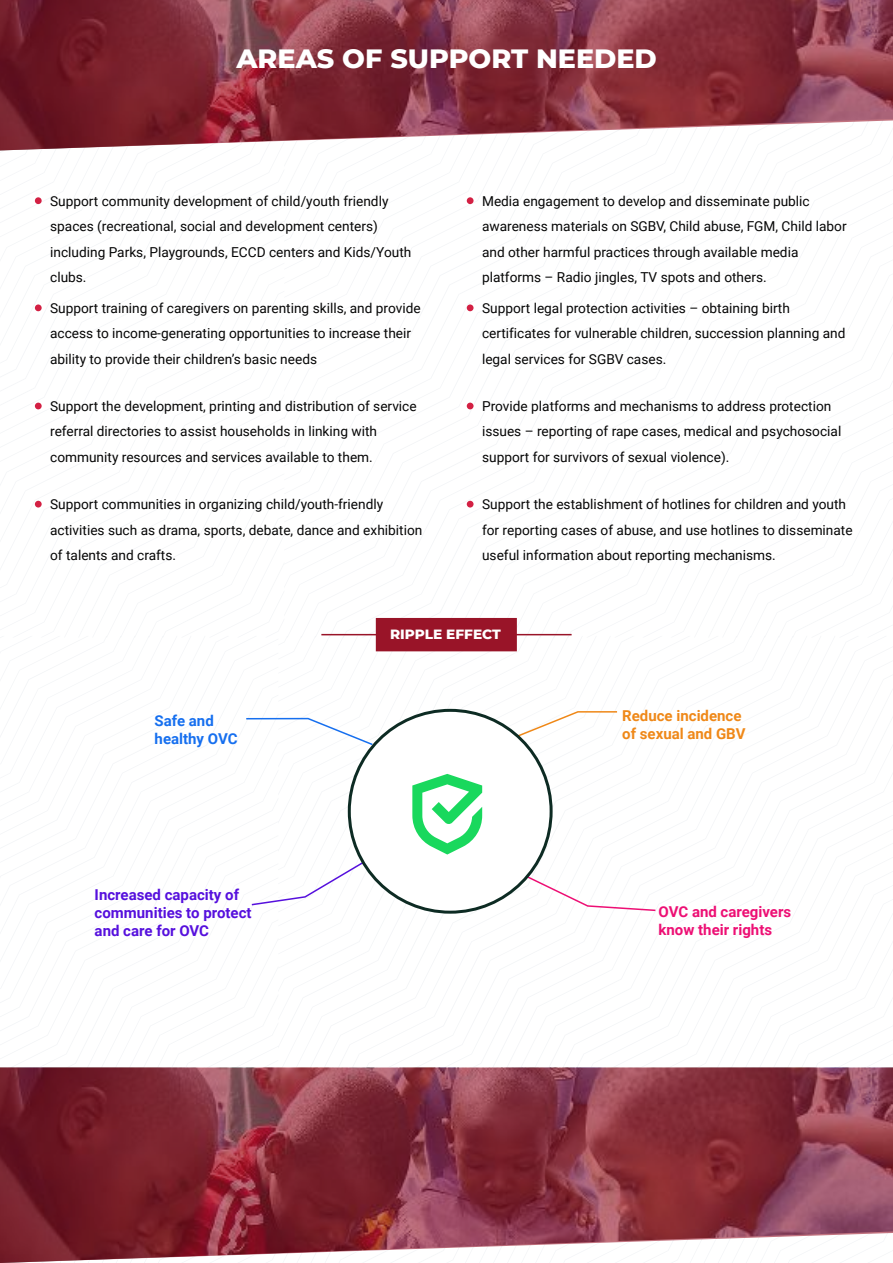
<style>
.page{position:relative;width:893px;height:1263px;background:#fff}
.page>*{position:absolute;margin:0;border:0;box-sizing:border-box;transform-origin:0 0}
.t1{font:800 27px "Montserrat";color:#fff}
.t2{font:700 15px/18px "Roboto";color:#5610dd}
.t3{font:700 15px/18px "Roboto";color:#ed0f74}
.t4{font:700 15px/18px "Roboto";color:#ef8818}
.t5{font:700 15px/18px "Roboto";color:#166fef}
.t6{font:13.65px/25.5px "Roboto";color:#050505}
.t7{font:800 13.65px "Montserrat";color:#fff}
</style>
<div class="page">
<svg style="left:0;top:0;width:893px;height:150px;background:#8f434f"></svg>
<svg style="left:321px;top:618px;width:251px;height:33px"></svg>
<div style="left:35px;top:197px;width:7px;height:7px;background:#d32043;border-radius:50%"></div>
<div style="left:35px;top:304px;width:7px;height:7px;background:#d32043;border-radius:50%"></div>
<div style="left:35px;top:403px;width:7px;height:6px;background:#d32043;border-radius:50%"></div>
<div style="left:35px;top:501px;width:7px;height:6px;background:#d32043;border-radius:50%"></div>
<div style="left:467px;top:197px;width:7px;height:7px;background:#d32043;border-radius:50%"></div>
<div style="left:467px;top:304px;width:7px;height:7px;background:#d32043;border-radius:50%"></div>
<div style="left:467px;top:403px;width:7px;height:6px;background:#d32043;border-radius:50%"></div>
<div style="left:467px;top:501px;width:7px;height:6px;background:#d32043;border-radius:50%"></div>
<svg style="left:246px;top:718px;width:127px;height:27px"></svg>
<svg style="left:513px;top:711px;width:104px;height:27px"></svg>
<svg style="left:525px;top:875px;width:130px;height:36px"></svg>
<svg style="left:252px;top:861px;width:113px;height:44px"></svg>
<div style="left:349px;top:710px;width:202px;height:202px;background:#fff;border-radius:50%"></div>
<svg style="left:412px;top:774px;width:70px;height:80px"></svg>
<svg style="left:0;top:1067px;width:893px;height:196px;background:#8e404d"></svg>
<h1 class="t1" style="left:236px;top:38px;width:422px">AREAS OF SUPPORT NEEDED</h1>
<p class="t6" style="left:50px;top:187px;width:363px">Support community development of child/youth friendly spaces (recreational, social and development centers) including Parks, Playgrounds, ECCD centers and Kids/Youth clubs.</p>
<p class="t6" style="left:50px;top:295px;width:372px">Support training of caregivers on parenting skills, and provide access to income-generating opportunities to increase their ability to provide their children’s basic needs</p>
<p class="t6" style="left:50px;top:393px;width:368px">Support the development, printing and distribution of service referral directories to assist households in linking with community resources and services available to them.</p>
<p class="t6" style="left:50px;top:491px;width:374px">Support communities in organizing child/youth-friendly activities such as drama, sports, debate, dance and exhibition of talents and crafts.</p>
<p class="t6" style="left:482px;top:187px;width:366px">Media engagement to develop and disseminate public awareness materials on SGBV, Child abuse, FGM, Child labor and other harmful practices through available media platforms – Radio jingles, TV spots and others.</p>
<p class="t6" style="left:482px;top:295px;width:365px">Support legal protection activities – obtaining birth certificates for vulnerable children, succession planning and legal services for SGBV cases.</p>
<p class="t6" style="left:482px;top:393px;width:361px">Provide platforms and mechanisms to address protection issues – reporting of rape cases, medical and psychosocial support for survivors of sexual violence).</p>
<p class="t6" style="left:482px;top:491px;width:372px">Support the establishment of hotlines for children and youth for reporting cases of abuse, and use hotlines to disseminate useful information about reporting mechanisms.</p>
<p class="t7" style="left:390px;top:624px;width:112px">RIPPLE EFFECT</p>
<p class="t5" style="left:155px;top:711px;width:84px">Safe and healthy OVC</p>
<p class="t4" style="left:622px;top:706px;width:125px">Reduce incidence of sexual and GBV</p>
<p class="t2" style="left:95px;top:885px;width:158px">Increased capacity of communities to protect and care for OVC</p>
<p class="t3" style="left:658px;top:902px;width:134px">OVC and caregivers know their rights</p>
</div>
